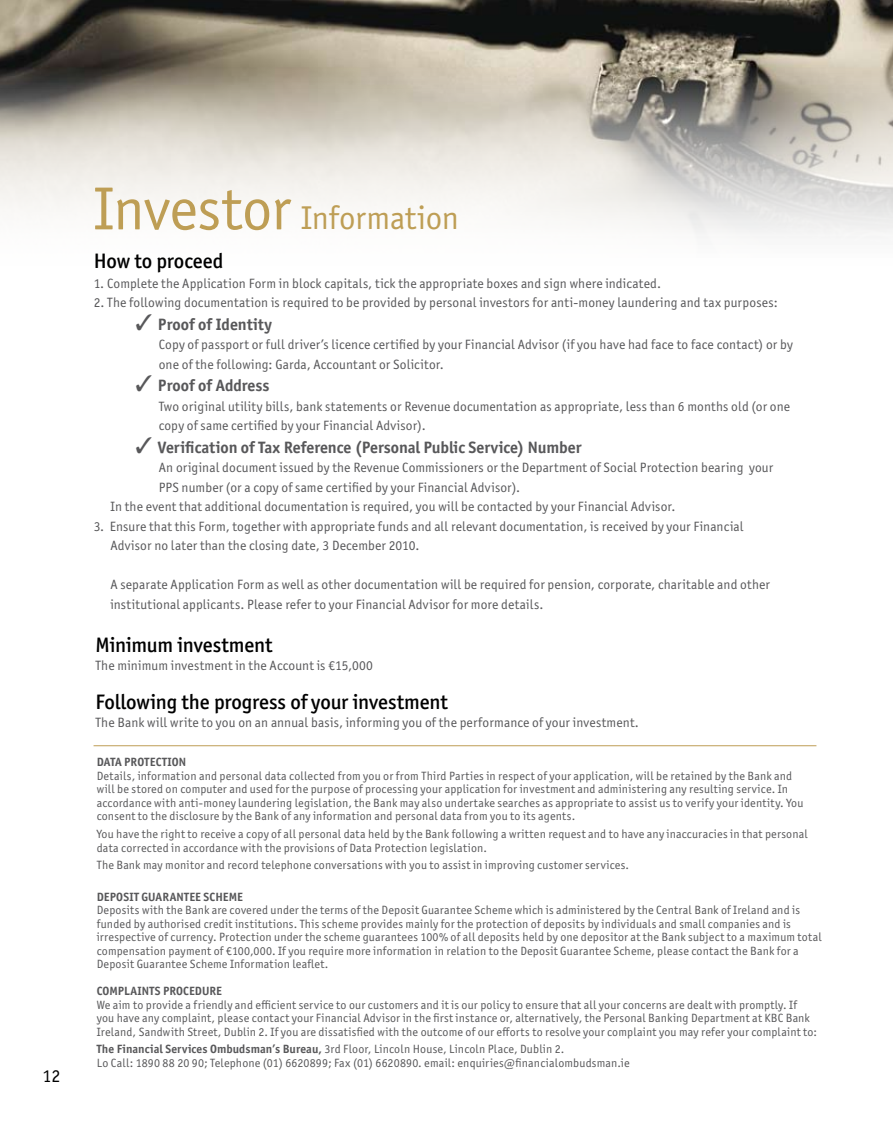
<style>
.page{position:relative;width:893px;height:1123px;background:#fff}
.page>*{position:absolute;margin:0;border:0;box-sizing:border-box;transform-origin:0 0}
.t1{font:60.9px "Officina Sans ITC Std";letter-spacing:-.01em;color:#be9e55}
.t2{font:33px "Officina Sans ITC Std";letter-spacing:-.005em;color:#be9e55}
.t3{font:500 21px "Officina Sans ITC Std";letter-spacing:-.005em;color:#000}
.t4{font:18px "Officina Sans ITC Std";color:#000}
.t5{font:700 16.5px "Officina Sans ITC Std";letter-spacing:-.005em;color:#58585a}
.t6{font:13.5px/19.5px "Officina Sans ITC Std";letter-spacing:.01em;color:#58585a}
.t7{font:12px/13.5px "Officina Sans ITC Std";letter-spacing:.015em;color:#58585a}
.t8{font:700 12px "Officina Sans ITC Std";letter-spacing:.005em;color:#58585a}
.s1{font-weight:700}
</style>
<div class="page">
<hr style="left:94px;top:745px;width:722px;height:1px;background:#be9e55">
<img style="left:0;top:0;width:893px;height:234px">
<h3 class="t4" style="left:43px;top:1065px;width:19px">12</h3>
<h1 class="t1" style="left:94px;top:174px;width:199px">Investor</h1>
<h2 class="t2" style="left:301px;top:199px;width:159px">Information</h2>
<h3 class="t3" style="left:94px;top:249px;width:131px">How to proceed</h3>
<p class="t6" style="left:94px;top:273px;width:569px">1. Complete the Application Form in block capitals, tick the appropriate boxes and sign where indicated.</p>
<p class="t6" style="left:94px;top:293px;width:685px">2. The following documentation is required to be provided by personal investors for anti-money laundering and tax purposes:</p>
<h3 class="t5" style="left:135px;top:314px;width:138px">✓ Proof of Identity</h3>
<p class="t6" style="left:159px;top:335px;width:636px">Copy of passport or full driver’s licence certified by your Financial Advisor (if you have had face to face contact) or by one of the following: Garda, Accountant or Solicitor.</p>
<h3 class="t5" style="left:135px;top:375px;width:136px">✓ Proof of Address</h3>
<p class="t6" style="left:159px;top:396px;width:633px">Two original utility bills, bank statements or Revenue documentation as appropriate, less than 6 months old (or one copy of same certified by your Financial Advisor).</p>
<h3 class="t5" style="left:135px;top:437px;width:448px">✓ Verification of Tax Reference (Personal Public Service) Number</h3>
<p class="t6" style="left:159px;top:458px;width:616px">An original document issued by the Revenue Commissioners or the Department of Social Protection bearing your</p>
<p class="t6" style="left:159px;top:477px;width:363px">PPS number (or a copy of same certified by your Financial Advisor).</p>
<p class="t6" style="left:110px;top:497px;width:566px">In the event that additional documentation is required, you will be contacted by your Financial Advisor.</p>
<p class="t6" style="left:110px;top:516px;width:635px;text-indent:-17px">3. Ensure that this Form, together with appropriate funds and all relevant documentation, is received by your Financial<br>Advisor no later than the closing date, 3 December 2010.</p>
<p class="t6" style="left:110px;top:575px;width:661px">A separate Application Form as well as other documentation will be required for pension, corporate, charitable and other institutional applicants. Please refer to your Financial Advisor for more details.</p>
<h3 class="t3" style="left:95px;top:632px;width:179px">Minimum investment</h3>
<p class="t6" style="left:95px;top:656px;width:279px">The minimum investment in the Account is €15,000</p>
<h3 class="t3" style="left:95px;top:689px;width:354px">Following the progress of your investment</h3>
<p class="t6" style="left:95px;top:712px;width:545px">The Bank will write to you on an annual basis, informing you of the performance of your investment.</p>
<p class="t8" style="left:97px;top:754px;width:41px">Data Protectio</p>
<p class="t8" style="left:179px;top:754px;width:9px">n</p>
<p class="t7" style="left:97px;top:769px;width:708px">Details, information and personal data collected from you or from Third Parties in respect of your application, will be retained by the Bank and will be stored on computer and used for the purpose of processing your application for investment and administering any resulting service. In accordance with anti-money laundering legislation, the Bank may also undertake searches as appropriate to assist us to verify your identity. You consent to the disclosure by the Bank of any information and personal data from you to its agents.</p>
<p class="t7" style="left:97px;top:827px;width:712px">You have the right to receive a copy of all personal data held by the Bank following a written request and to have any inaccuracies in that personal data corrected in accordance with the provisions of Data Protection legislation.</p>
<p class="t7" style="left:97px;top:858px;width:534px">The Bank may monitor and record telephone conversations with you to assist in improving customer services.</p>
<p class="t8" style="left:97px;top:889px;width:14px">Deposit</p>
<p class="t8" style="left:141px;top:889px;width:15px">Guara</p>
<p class="t8" style="left:177px;top:889px;width:41px">ntee Scheme</p>
<p class="t7" style="left:97px;top:903px;width:726px">Deposits with the Bank are covered under the terms of the Deposit Guarantee Scheme which is administered by the Central Bank of Ireland and is funded by authorised credit institutions. This scheme provides mainly for the protection of deposits by individuals and small companies and is irrespective of currency. Protection under the scheme guarantees 100% of all deposits held by one depositor at the Bank subject to a maximum total compensation payment of €100,000. If you require more information in relation to the Deposit Guarantee Scheme, please contact the Bank for a Deposit Guarantee Scheme Information leaflet.</p>
<p class="t8" style="left:97px;top:983px;width:14px">Complai</p>
<p class="t8" style="left:142px;top:983px;width:36px">nts Procedure</p>
<p class="t7" style="left:97px;top:997px;width:722px">We aim to provide a friendly and efficient service to our customers and it is our policy to ensure that all your concerns are dealt with promptly. If you have any complaint, please contact your Financial Advisor in the first instance or, alternatively, the Personal Banking Department at KBC Bank<br>Ireland, Sandwith Street, Dublin 2. If you are dissatisfied with the outcome of our efforts to resolve your complaint you may refer your complaint to:</p>
<p class="t7" style="left:97px;top:1042px;width:534px"><span class="s1">The Financial Services Ombudsman’s Bureau,</span> 3rd Floor, Lincoln House, Lincoln Place, Dublin 2.<br>Lo Call: 1890 88 20 90; Telephone (01) 6620899; Fax (01) 6620890. email: enquiries@financialombudsman.ie</p>
</div>
